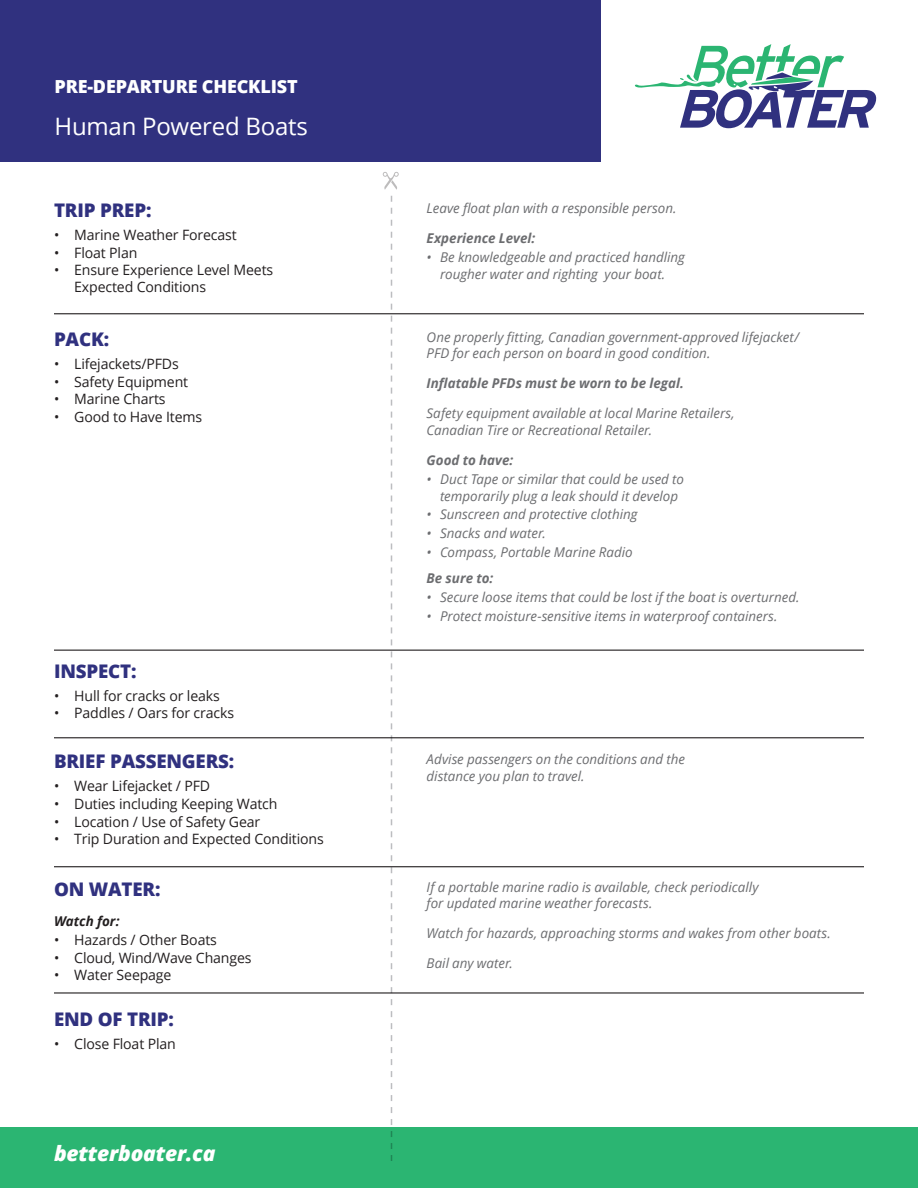
<style>
.page{position:relative;width:918px;height:1188px;background:#fff}
.page>*{position:absolute;margin:0;border:0;box-sizing:border-box;transform-origin:0 0}
.BB_Subtitle{font:24px "Open Sans";letter-spacing:-.01em;color:#fff}
.t1{font:italic 800 21px "Open Sans";letter-spacing:-.01em;color:#fff}
.BB_Heading{font:800 18.75px "Open Sans";letter-spacing:-.01em;color:#30317f}
.BB_Title{font:800 18px "Open Sans";letter-spacing:-.01em;color:#fff}
.t2{font:14.25px/16.5px "Open Sans";letter-spacing:-.01em;color:#231f20}
.BB_Body{font:italic 13.5px/16.5px "Open Sans";color:#6c6d70}
.BB_Body_Bold{font:italic 700 13.5px "Open Sans";color:#6c6d70}
.BB_Body-2{font:italic 700 13.5px "Open Sans";color:#6c6d70}
.BB_Body_Bold-2{font:italic 700 13.5px "Open Sans";letter-spacing:.005em;color:#231f20}
</style>
<div class="page">
<div style="left:0;top:1127px;width:918px;height:61px;background:#2bb572"></div>
<hr style="left:54px;top:313px;width:810px;height:1px;background:#231f20">
<hr style="left:54px;top:650px;width:810px;height:1px;background:#231f20">
<hr style="left:54px;top:737px;width:810px;height:1px;background:#231f20">
<hr style="left:54px;top:866px;width:810px;height:1px;background:#231f20">
<hr style="left:54px;top:992px;width:810px;height:2px;background:#231f20">
<div style="left:0;top:0;width:601px;height:162px;background:#30317f"></div>
<svg style="left:634px;top:44px;width:243px;height:84px"></svg>
<svg style="left:391px;top:196px;width:1px;height:965px"></svg>
<svg style="left:383px;top:172px;width:16px;height:18px"></svg>
<p class="BB_Title" style="left:55px;top:72px;width:245px">PRE-DEPARTURE CHECKLIST</p>
<p class="BB_Subtitle" style="left:55px;top:110px;width:255px">Human Powered Boats</p>
<p class="BB_Heading" style="left:54px;top:196px;width:99px">TRIP PREP:</p>
<p class="t2" style="left:54px;top:226px;width:184px">• Marine Weather Forecast</p>
<p class="t2" style="left:54px;top:244px;width:85px">• Float Plan</p>
<p class="t2" style="left:74px;top:261px;width:201px;text-indent:-20px">• Ensure Experience Level Meets<br>Expected Conditions</p>
<p class="BB_Heading" style="left:54px;top:325px;width:57px">PACK:</p>
<p class="t2" style="left:54px;top:355px;width:126px">• Lifejackets/PFDs</p>
<p class="t2" style="left:54px;top:373px;width:136px">• Safety Equipment</p>
<p class="t2" style="left:54px;top:391px;width:113px">• Marine Charts</p>
<p class="t2" style="left:54px;top:408px;width:150px">• Good to Have Items</p>
<p class="BB_Heading" style="left:54px;top:657px;width:84px">INSPECT:</p>
<p class="t2" style="left:54px;top:687px;width:167px">• Hull for cracks or leaks</p>
<p class="t2" style="left:54px;top:705px;width:182px">• Paddles / Oars for cracks</p>
<p class="BB_Heading" style="left:54px;top:747px;width:182px">BRIEF PASSENGERS:</p>
<p class="t2" style="left:54px;top:778px;width:158px">• Wear Lifejacket / PFD</p>
<p class="t2" style="left:54px;top:795px;width:225px">• Duties including Keeping Watch</p>
<p class="t2" style="left:54px;top:813px;width:208px">• Location / Use of Safety Gear</p>
<p class="t2" style="left:54px;top:830px;width:271px">• Trip Duration and Expected Conditions</p>
<p class="BB_Heading" style="left:54px;top:875px;width:108px">ON WATER:</p>
<p class="BB_Body_Bold-2" style="left:54px;top:912px;width:67px">Watch for:</p>
<p class="t2" style="left:54px;top:931px;width:164px">• Hazards / Other Boats</p>
<p class="t2" style="left:54px;top:949px;width:199px">• Cloud, Wind/Wave Changes</p>
<p class="t2" style="left:54px;top:967px;width:119px">• Water Seepage</p>
<p class="BB_Heading" style="left:54px;top:1005px;width:121px">END OF TRIP:</p>
<p class="t2" style="left:54px;top:1035px;width:123px">• Close Float Plan</p>
<p class="t1" style="left:54px;top:1137px;width:163px">betterboater.ca</p>
<p class="BB_Body" style="left:427px;top:199px;width:251px">Leave float plan with a responsible person.</p>
<p class="BB_Body_Bold" style="left:427px;top:228px;width:110px">Experience Level:</p>
<p class="BB_Body" style="left:427px;top:249px;width:260px;text-align:center">• Be knowledgeable and practiced handling rougher water and righting your boat.</p>
<p class="BB_Body" style="left:427px;top:328px;width:374px">One properly fitting, Canadian government-approved lifejacket/<br>PFD for each person on board in good condition.</p>
<p class="BB_Body-2" style="left:427px;top:374px;width:259px">Inflatable PFDs must be worn to be legal.</p>
<p class="BB_Body" style="left:427px;top:405px;width:310px">Safety equipment available at local Marine Retailers,<br>Canadian Tire or Recreational Retailer.</p>
<p class="BB_Body_Bold" style="left:427px;top:451px;width:88px">Good to have:</p>
<p class="BB_Body" style="left:427px;top:471px;width:259px;text-align:center">• Duct Tape or similar that could be used to temporarily plug a leak should it develop</p>
<p class="BB_Body" style="left:427px;top:506px;width:212px">• Sunscreen and protective clothing</p>
<p class="BB_Body" style="left:427px;top:524px;width:121px">• Snacks and water.</p>
<p class="BB_Body" style="left:427px;top:544px;width:208px">• Compass, Portable Marine Radio</p>
<p class="BB_Body_Bold" style="left:427px;top:568px;width:68px">Be sure to:</p>
<p class="BB_Body" style="left:427px;top:588px;width:374px">• Secure loose items that could be lost if the boat is overturned.</p>
<p class="BB_Body" style="left:427px;top:607px;width:353px">• Protect moisture-sensitive items in waterproof containers.</p>
<p class="BB_Body" style="left:427px;top:751px;width:260px">Advise passengers on the conditions and the distance you plan to travel.</p>
<p class="BB_Body" style="left:427px;top:878px;width:333px">If a portable marine radio is available, check periodically for updated marine weather forecasts.</p>
<p class="BB_Body" style="left:427px;top:925px;width:406px">Watch for hazards, approaching storms and wakes from other boats.</p>
<p class="BB_Body" style="left:427px;top:955px;width:88px">Bail any water.</p>
</div>
